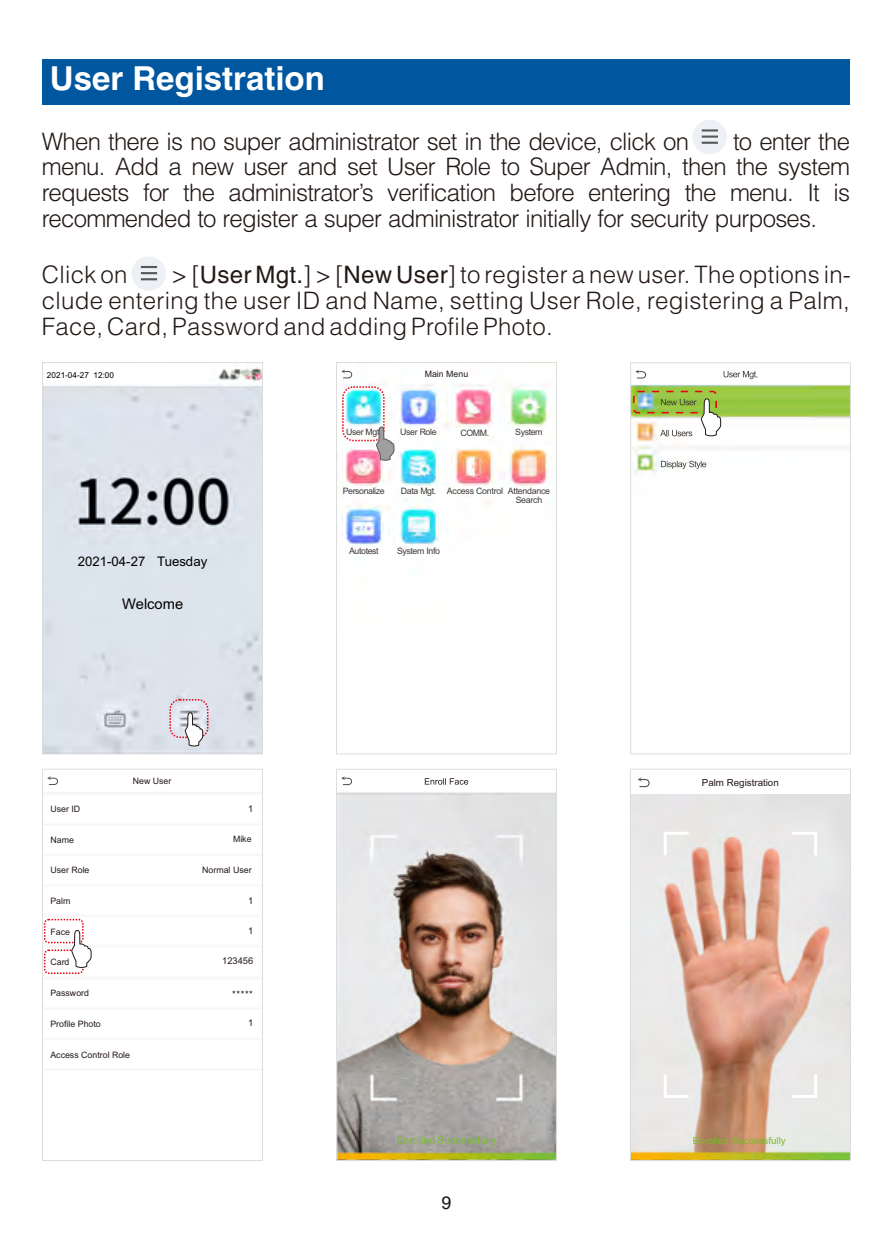
<style>
.page{position:relative;width:893px;height:1234px;background:#fff}
.page>*{position:absolute;margin:0;border:0;box-sizing:border-box;transform-origin:0 0}
.t1{font:700 33px "Helvetica";color:#fff}
.t2{font:300 24px/25.8px "Helvetica";letter-spacing:-.03em;color:#231916;text-align:justify}
.t3{font:18px "Helvetica";color:#231916}
.t4{font:14.7px "Arial";color:#000}
.t5{font:13.2px "Arial";color:#000}
.t6{font:9.9px "Arial";color:#231916}
.t7{font:9.6px "Arial";color:#79bd29}
.t8{font:9.3px "Arial";color:#231916}
.t9{font:9.3px "Source Han Sans CN";color:#231916}
.t10{font:8.7px "Arial";color:#231916}
.t11{font:8.7px/9px "Arial";letter-spacing:-.045em;color:#3e3a39;text-align:center}
.t12{font:8.1px "Arial";color:#000}
.s1{font-weight:400}
</style>
<div class="page">
<div style="left:43px;top:59px;width:807px;height:45px;background:#0057a0"></div>
<div style="left:692px;top:120px;width:35px;height:34px;background:#edf0f5;border:2px solid #edf0f5;border-radius:50%"></div>
<svg style="left:702px;top:129px;width:16px;height:2px"></svg>
<hr style="left:702px;top:135px;width:16px;height:3px;background:#585858">
<svg style="left:702px;top:142px;width:16px;height:2px"></svg>
<div style="left:132px;top:256px;width:34px;height:35px;background:#edf0f5;border:2px solid #edf0f5;border-radius:50%"></div>
<svg style="left:141px;top:266px;width:16px;height:14px"></svg>
<img style="left:632px;top:376px;width:217px;height:99px">
<div style="left:630px;top:362px;width:221px;height:392px;border:1px solid #dcdddd"></div>
<svg style="left:635px;top:369px;width:11px;height:9px"></svg>
<div style="left:633px;top:390px;width:84px;height:23px;border:2px dashed #e60013;border-radius:4px"></div>
<svg style="left:723px;top:371px;width:34px;height:8px"></svg>
<svg style="left:660px;top:398px;width:61px;height:71px"></svg>
<img style="left:338px;top:778px;width:217px;height:380px">
<div style="left:336px;top:768px;width:221px;height:392px;border:1px solid #dcdddd"></div>
<svg style="left:341px;top:776px;width:11px;height:9px"></svg>
<svg style="left:425px;top:778px;width:43px;height:6px"></svg>
<svg style="left:397px;top:1135px;width:99px;height:10px"></svg>
<img style="left:338px;top:374px;width:214px;height:180px">
<div style="left:336px;top:362px;width:221px;height:392px;border:1px solid #dcdddd"></div>
<svg style="left:341px;top:369px;width:11px;height:9px"></svg>
<div style="left:342px;top:386px;width:43px;height:55px;border:2px dashed #e60013;border-radius:11px"></div>
<img style="left:44px;top:365px;width:217px;height:387px">
<div style="left:42px;top:362px;width:221px;height:392px;border:1px solid #dcdddd"></div>
<div style="left:169px;top:698px;width:39px;height:39px;border:2px dashed #e60013;border-radius:10px"></div>
<div style="left:42px;top:768px;width:221px;height:392px;border:1px solid #dcdddd"></div>
<svg style="left:47px;top:776px;width:11px;height:8px"></svg>
<div style="left:44px;top:918px;width:40px;height:25px;background:#fff;border:2px dashed #e60013;border-radius:4px"></div>
<div style="left:44px;top:949px;width:40px;height:24px;border:2px dashed #e60013;border-radius:4px"></div>
<svg style="left:71px;top:929px;width:21px;height:38px"></svg>
<img style="left:632px;top:794px;width:217px;height:364px">
<svg style="left:638px;top:777px;width:12px;height:10px"></svg>
<div style="left:630px;top:768px;width:221px;height:392px;border:1px solid #dcdddd"></div>
<svg style="left:662px;top:830px;width:157px;height:269px;background:#ddbbad"></svg>
<svg style="left:376px;top:426px;width:18px;height:34px"></svg>
<svg style="left:185px;top:712px;width:18px;height:33px"></svg>
<h1 class="t1" style="left:50px;top:66px;width:277px">User Registration</h1>
<p class="t2" style="left:42px;top:130px;width:649px">When there is no super administrator set in the device, click on</p>
<p class="t2" style="left:42px;top:130px;width:810px;text-indent:691px">to enter the menu. Add a new user and set User Role to Super Admin, then the system requests for the administrator’s verification before entering the menu. It is recommended to register a super administrator initially for security purposes.</p>
<p class="t2" style="left:42px;top:264px;width:87px">Click on</p>
<p class="t2" style="left:42px;top:264px;width:810px;text-indent:130px">&gt; [<span class="s1">User Mgt.</span>] &gt; [<span class="s1">New User</span>] to register a new user. The options in&shy;clude entering the user ID and Name, setting User Role, registering a Palm, Face, Card, Password and adding Profile Photo.</p>
<p class="t10" style="left:425px;top:370px;width:45px">Main Menu</p>
<p class="t12" style="left:47px;top:372px;width:69px">2021-04-27 12:00</p>
<p class="t11" style="left:346px;top:428px;width:37px">User Mgt.</p>
<p class="t11" style="left:400px;top:428px;width:38px">User Role</p>
<p class="t11" style="left:460px;top:428px;width:30px">COMM.</p>
<p class="t11" style="left:515px;top:428px;width:29px">System</p>
<p class="t5" style="left:78px;top:556px;width:69px">2021-04-27</p>
<p class="t5" style="left:157px;top:556px;width:52px">Tuesday</p>
<p class="t4" style="left:122px;top:597px;width:62px">Welcome</p>
<p class="t10" style="left:133px;top:777px;width:40px">New User</p>
<p class="t10" style="left:50px;top:805px;width:31px">User ID</p>
<p class="t10" style="left:50px;top:836px;width:25px">Name</p>
<p class="t10" style="left:50px;top:866px;width:41px">User Role</p>
<p class="t10" style="left:50px;top:897px;width:22px">Palm</p>
<p class="t10" style="left:50px;top:928px;width:21px">Face</p>
<p class="t10" style="left:50px;top:958px;width:21px">Card</p>
<p class="t10" style="left:50px;top:989px;width:40px">Password</p>
<p class="t10" style="left:50px;top:1020px;width:52px">Profile Photo</p>
<p class="t10" style="left:50px;top:1050px;width:81px">Access Control Role</p>
<p class="t8" style="left:248px;top:804px;width:7px">1</p>
<p class="t10" style="left:233px;top:835px;width:20px">Mike</p>
<p class="t10" style="left:202px;top:866px;width:51px">Normal User</p>
<p class="t8" style="left:248px;top:896px;width:7px">1</p>
<p class="t8" style="left:248px;top:927px;width:7px">1</p>
<p class="t8" style="left:222px;top:957px;width:33px">123456</p>
<p class="t9" style="left:232px;top:989px;width:23px">*****</p>
<p class="t8" style="left:248px;top:1018px;width:7px">1</p>
<p class="t11" style="left:343px;top:487px;width:43px">Personalize</p>
<p class="t11" style="left:401px;top:487px;width:37px">Data Mgt.</p>
<p class="t11" style="left:508px;top:487px;width:44px">Attendance<br>Search</p>
<p class="t11" style="left:447px;top:487px;width:58px">Access Control</p>
<p class="t11" style="left:349px;top:547px;width:31px">Autotest</p>
<p class="t11" style="left:397px;top:547px;width:44px">System Info</p>
<p class="t3" style="left:441px;top:1195px;width:12px">9</p>
<p class="t6" style="left:702px;top:778px;width:78px">Palm Registration</p>
<p class="t7" style="left:693px;top:1136px;width:94px">Enrolled Successfully</p>
</div>
